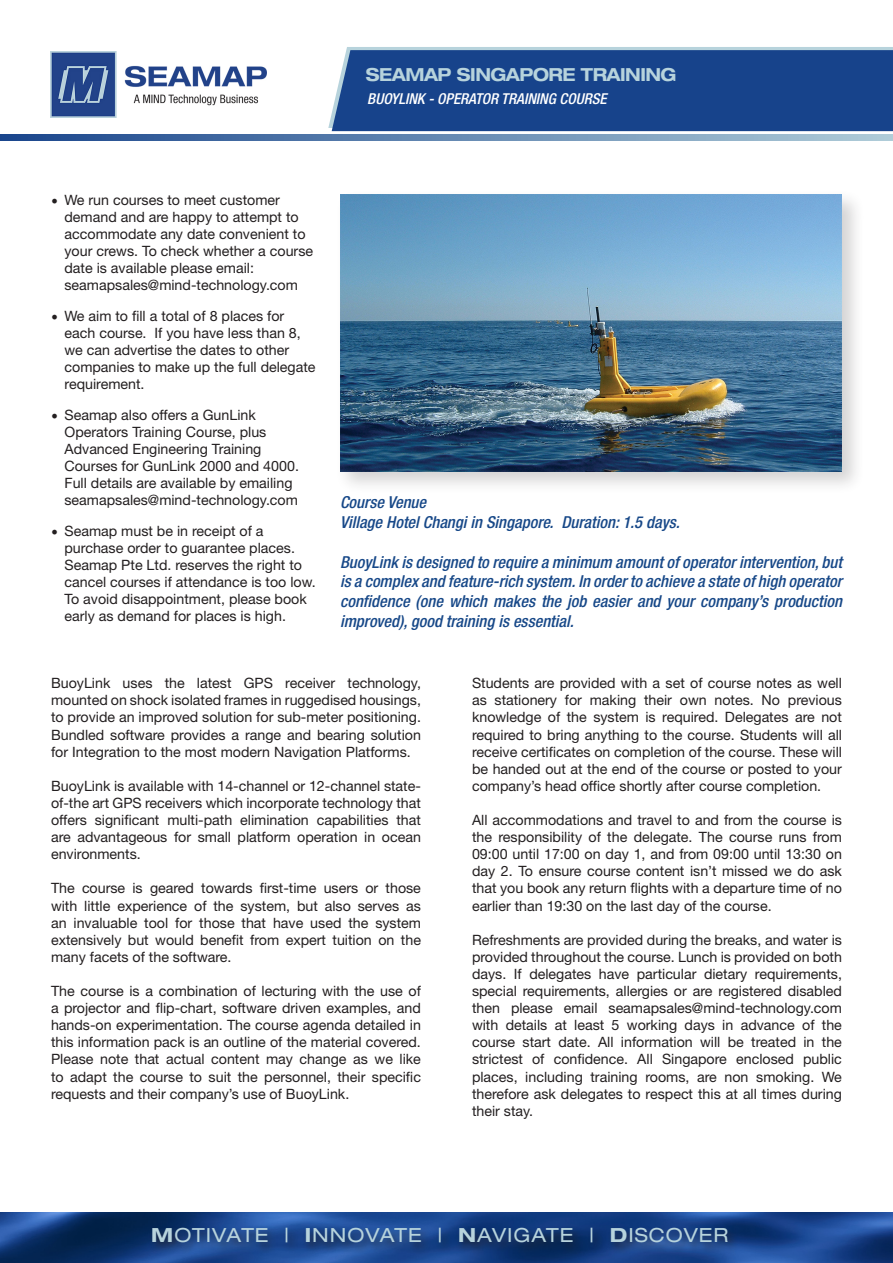
<style>
.page{position:relative;width:893px;height:1263px;background:#fff}
.page>*{position:absolute;margin:0;border:0;box-sizing:border-box;transform-origin:0 0}
.t1{font:expanded 19.5px "Helvetica Neue LT Pro";letter-spacing:.05em;color:#b7d3dc}
.t2{font:700 expanded 18px "Helvetica Neue LT Std";letter-spacing:-.03em;color:#b7d3dc;scale:.94 1}
.t3{font:italic 500 condensed 16.5px/19.8px "Helvetica Neue";color:#174888;text-align:justify}
.t4{font:italic 500 condensed 15px "Helvetica Neue LT Std";color:#fff}
.t5{font:14.25px/17.1px "Helvetica Neue LT Std";color:#231f20;text-align:justify}
.s1{font-family:"Minion Pro";font-size:18px}
.s2{font-family:"Helvetica Neue LT Std";font-weight:700}
</style>
<div class="page">
<div style="left:335px;top:189px;width:530px;height:305px;background:#231f20;opacity:.2"></div>
<img style="left:340px;top:195px;width:502px;height:276px">
<svg style="left:328px;top:47px;width:565px;height:81px;fill:#b7d3dc"></svg>
<svg style="left:0;top:134px;width:893px;height:6px;background:#6488b2"></svg>
<img style="left:50px;top:51px;width:216px;height:66px">
<div style="left:332px;top:50px;width:561px;height:81px;background:#17438b"></div>
<img style="left:0;top:1212px;width:893px;height:51px">
<div style="left:149px;top:1225px;width:590px;height:30px;background:#231f20;opacity:.75"></div>
<p class="t2" style="left:366px;top:63px;width:332px">SEAMAP SINGAPORE TRAINING</p>
<p class="t4" style="left:367px;top:89px;width:241px">BUOYLINK - OPERATOR TRAINING COURSE</p>
<p class="t5" style="left:65px;top:191px;width:250px;text-align:left;text-indent:-14px"><span class="s1">•</span> We run courses to meet customer demand and are happy to attempt to accommodate any date convenient to your crews. To check whether a course date is available please email: seamapsales@mind-technology.com</p>
<p class="t5" style="left:65px;top:307px;width:253px;text-align:left;text-indent:-14px"><span class="s1">•</span> We aim to fill a total of 8 places for each course. If you have less than 8, we can advertise the dates to other companies to make up the full delegate requirement.</p>
<p class="t5" style="left:65px;top:406px;width:236px;text-align:left;text-indent:-14px"><span class="s1">•</span> Seamap also offers a GunLink Operators Training Course, plus Advanced Engineering Training Courses for GunLink 2000 and 4000.<br>Full details are available by emailing seamapsales@mind-technology.com</p>
<p class="t5" style="left:65px;top:522px;width:253px;text-align:left;text-indent:-14px"><span class="s1">•</span> Seamap must be in receipt of a purchase order to guarantee places.<br>Seamap Pte Ltd. reserves the right to cancel courses if attendance is too low.<br>To avoid disappointment, please book early as demand for places is high.</p>
<p class="t3" style="left:340px;top:492px;width:88px">Course Venue</p>
<p class="t3" style="left:340px;top:512px;width:341px">Village Hotel Changi in Singapore. Duration: 1.5 days.</p>
<p class="t3" style="left:340px;top:552px;width:503px">BuoyLink is designed to require a minimum amount of operator intervention, but is a complex and feature-rich system. In order to achieve a state of high operator confidence (one which makes the job easier and your company’s production improved), good training is essential.</p>
<p class="t5" style="left:51px;top:674px;width:371px">BuoyLink uses the latest GPS receiver technology, mounted on shock isolated frames in ruggedised housings, to provide an improved solution for sub-meter positioning.<br>Bundled software provides a range and bearing solution for Integration to the most modern Navigation Platforms.</p>
<p class="t5" style="left:51px;top:777px;width:371px">BuoyLink is available with 14-channel or 12-channel state&shy;of-the art GPS receivers which incorporate technology that offers significant multi-path elimination capabilities that are advantageous for small platform operation in ocean environments.</p>
<p class="t5" style="left:51px;top:880px;width:371px">The course is geared towards first-time users or those with little experience of the system, but also serves as an invaluable tool for those that have used the system extensively but would benefit from expert tuition on the many facets of the software.</p>
<p class="t5" style="left:51px;top:982px;width:371px">The course is a combination of lecturing with the use of a projector and flip-chart, software driven examples, and hands-on experimentation. The course agenda detailed in this information pack is an outline of the material covered.<br>Please note that actual content may change as we like to adapt the course to suit the personnel, their specific requests and their company’s use of BuoyLink.</p>
<p class="t5" style="left:472px;top:674px;width:371px">Students are provided with a set of course notes as well as stationery for making their own notes. No previous knowledge of the system is required. Delegates are not required to bring anything to the course. Students will all receive certificates on completion of the course. These will be handed out at the end of the course or posted to your company’s head office shortly after course completion.</p>
<p class="t5" style="left:472px;top:811px;width:371px">All accommodations and travel to and from the course is the responsibility of the delegate. The course runs from 09:00 until 17:00 on day 1, and from 09:00 until 13:30 on day 2. To ensure course content isn’t missed we do ask that you book any return flights with a departure time of no earlier than 19:30 on the last day of the course.</p>
<p class="t5" style="left:472px;top:931px;width:371px">Refreshments are provided during the breaks, and water is provided throughout the course. Lunch is provided on both days. If delegates have particular dietary requirements, special requirements, allergies or are registered disabled then please email seamapsales@mind-technology.com with details at least 5 working days in advance of the course start date. All information will be treated in the strictest of confidence. All Singapore enclosed public places, including training rooms, are non smoking. We therefore ask delegates to respect this at all times during their stay.</p>
<p class="t1" style="left:151px;top:1222px;width:578px"><span class="s2">M</span>OTIVATE | <span class="s2">I</span>NNOVATE | <span class="s2">N</span>AVIGATE | <span class="s2">D</span>ISCOVER</p>
</div>
